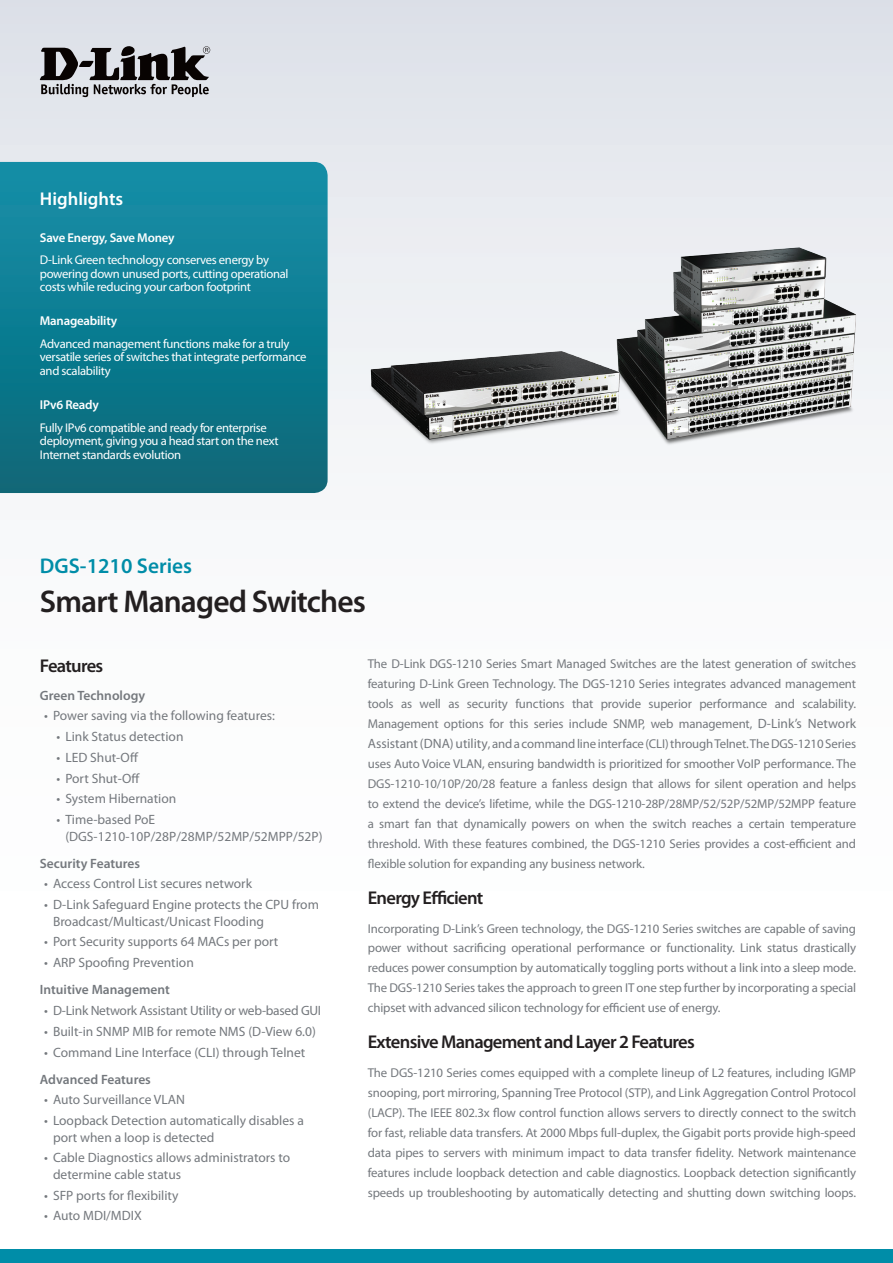
<style>
.page{position:relative;width:893px;height:1263px;background:#fff}
.page>*{position:absolute;margin:0;border:0;box-sizing:border-box;transform-origin:0 0}
.t1{font:600 31.5px "Myriad Pro";letter-spacing:-.025em;color:#231f20}
.t2{font:600 21.3px "Myriad Pro";color:#008da8}
.t3{font:600 18.6px "Myriad Pro";letter-spacing:-.04em;color:#231f20}
.t4{font:600 18.6px "Myriad Pro";color:#fff}
.t5{font:13.5px/16.5px "Myriad Pro";color:#74787d}
.t6{font:600 13.5px "Myriad Pro";color:#74787d}
.t7{font:13.5px "Myriad Pro";letter-spacing:-.02em;color:#74787d}
.t8{font:12.9px/20px "Myriad Pro";letter-spacing:-.01em;color:#74787d;text-align:justify}
.t9{font:600 12.9px "Myriad Pro";letter-spacing:-.015em;color:#fff}
.t10{font:12.6px/13.5px "Myriad Pro";letter-spacing:-.025em;color:#fff}
.s1{font-size:13.5px}
</style>
<div class="page">
<div style="left:0;top:1249px;width:893px;height:14px;background:#008da8"></div>
<div style="left:0;top:0;width:893px;height:1084px;background:linear-gradient(to bottom,#e3e6ec,#fff)"></div>
<svg style="left:0;top:162px;width:328px;height:331px;background:#0f7c90"></svg>
<svg style="left:40px;top:46px;width:170px;height:51px;background:#807f83"></svg>
<img style="left:613px;top:246px;width:243px;height:200px">
<img style="left:370px;top:346px;width:258px;height:100px">
<h3 class="t4" style="left:40px;top:187px;width:85px">Highlights</h3>
<p class="t9" style="left:40px;top:229px;width:136px">Save Energy, Save Money</p>
<p class="t10" style="left:40px;top:253px;width:250px">D-Link Green technology conserves energy by powering down unused ports, cutting operational costs while reducing your carbon footprint</p>
<p class="t9" style="left:40px;top:313px;width:79px">Manageability</p>
<p class="t10" style="left:40px;top:337px;width:268px">Advanced management functions make for a truly versatile series of switches that integrate performance and scalability</p>
<p class="t9" style="left:40px;top:397px;width:61px">IPv6 Ready</p>
<p class="t10" style="left:40px;top:421px;width:240px">Fully IPv6 compatible and ready for enterprise deployment, giving you a head start on the next<br>Internet standards evolution</p>
<h2 class="t2" style="left:40px;top:552px;width:154px">DGS-1210 Series</h2>
<h1 class="t1" style="left:40px;top:582px;width:328px">Smart Managed Switches</h1>
<h3 class="t3" style="left:40px;top:654px;width:65px">Features</h3>
<p class="t6" style="left:40px;top:686px;width:107px">Green Technology</p>
<p class="t5" style="left:44px;top:707px;width:232px">• Power saving via the following features:</p>
<p class="t5" style="left:56px;top:728px;width:129px">• Link Status detection</p>
<p class="t5" style="left:56px;top:749px;width:84px">• LED Shut-Off</p>
<p class="t5" style="left:56px;top:769px;width:85px">• Port Shut-Off</p>
<p class="t5" style="left:56px;top:790px;width:121px">• System Hibernation</p>
<p class="t5" style="left:65px;top:811px;width:259px;text-indent:-9px">• Time-based PoE (DGS-1210-10P/28P/28MP/52MP/52MPP/52P)</p>
<p class="t6" style="left:40px;top:854px;width:102px">Security Features</p>
<p class="t5" style="left:44px;top:875px;width:209px">• Access Control List secures network</p>
<p class="t5" style="left:53px;top:896px;width:267px;text-indent:-9px">• D-Link Safeguard Engine protects the CPU from<br>Broadcast/Multicast/Unicast Flooding</p>
<p class="t5" style="left:44px;top:933px;width:236px">• Port Security supports 64 MACs per port</p>
<p class="t5" style="left:44px;top:954px;width:151px">• ARP Spoofing Prevention</p>
<p class="t6" style="left:40px;top:981px;width:131px">Intuitive Management</p>
<p class="t7" style="left:44px;top:1002px;width:279px">• D-Link Network Assistant Utility or web-based GUI</p>
<p class="t5" style="left:44px;top:1023px;width:273px">• Built-in SNMP MIB for remote NMS (D-View 6.0)</p>
<p class="t5" style="left:44px;top:1043px;width:263px">• Command Line Interface (CLI) through Telnet</p>
<p class="t6" style="left:40px;top:1070px;width:113px">Advanced Features</p>
<p class="t5" style="left:44px;top:1091px;width:142px">• Auto Surveillance VLAN</p>
<p class="t5" style="left:53px;top:1112px;width:252px;text-indent:-9px">• Loopback Detection automatically disables a port when a loop is detected</p>
<p class="t5" style="left:53px;top:1149px;width:239px;text-indent:-9px">• Cable Diagnostics allows administrators to determine cable status</p>
<p class="t5" style="left:44px;top:1187px;width:136px">• SFP ports for flexibility</p>
<p class="t5" style="left:44px;top:1207px;width:99px">• Auto MDI/MDIX</p>
<p class="t8" style="left:368px;top:654px;width:490px">The D-Link DGS-1210 Series Smart Managed Switches are the latest generation of switches featuring D-Link Green Technology. The DGS-1210 Series integrates advanced management tools as well as security functions that provide superior performance and scalability.<br>Management options for this series include SNMP, web management, <span class="s1">D-Link’s Network Assistant (DNA) utility</span>, and a command line interface (CLI) through Telnet. The DGS-1210 Series uses Auto Voice VLAN, ensuring bandwidth is prioritized for smoother VoIP performance. The DGS-1210-10/10P/20/28 feature a fanless design that allows for silent operation and helps to extend the device’s lifetime, while the DGS-1210-28P/28MP/52/52P/52MP/52MPP feature a smart fan that dynamically powers on when the switch reaches a certain temperature threshold. With these features combined, the DGS-1210 Series provides a cost-efficient and flexible solution for expanding any business network.</p>
<h3 class="t3" style="left:368px;top:885px;width:117px">Energy Efficient</h3>
<p class="t8" style="left:368px;top:918px;width:490px">Incorporating D-Link’s Green technology, the DGS-1210 Series switches are capable of saving power without sacrificing operational performance or functionality. Link status drastically reduces power consumption by automatically toggling ports without a link into a sleep mode.<br>The DGS-1210 Series takes the approach to green IT one step further by incorporating a special chipset with advanced silicon technology for efficient use of energy.</p>
<h3 class="t3" style="left:368px;top:1030px;width:328px">Extensive Management and Layer 2 Features</h3>
<p class="t8" style="left:368px;top:1063px;width:490px">The DGS-1210 Series comes equipped with a complete lineup of L2 features, including IGMP snooping, port mirroring, Spanning Tree Protocol (STP), and Link Aggregation Control Protocol (LACP). The IEEE 802.3x flow control function allows servers to directly connect to the switch for fast, reliable data transfers. At 2000 Mbps full-duplex, the Gigabit ports provide high-speed data pipes to servers with minimum impact to data transfer fidelity. Network maintenance features include loopback detection and cable diagnostics. Loopback detection significantly speeds up troubleshooting by automatically detecting and shutting down switching loops.</p>
</div>
